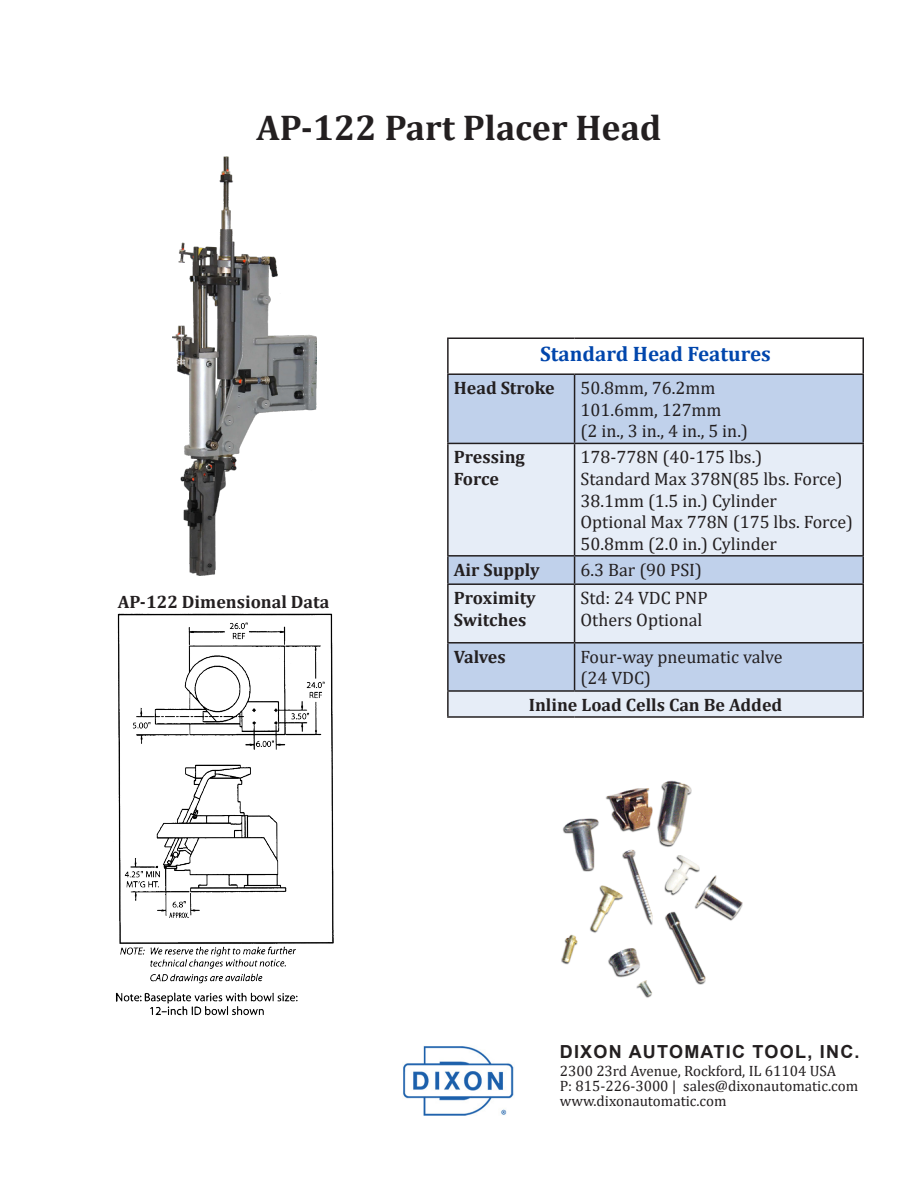
<style>
.page{position:relative;width:918px;height:1188px;background:#fff}
.page>*{position:absolute;margin:0;border:0;box-sizing:border-box;transform-origin:0 0}
.t1{font:700 36px "Cambria";color:#231f20}
.t2{font:700 21px "Cambria";color:#0146ac}
.t3{font:18px/21.6px "Cambria";color:#231f20}
.t4{font:700 18px/21.6px "Cambria";color:#231f20}
.t5{font:700 18px "Arial";letter-spacing:.07em;color:#231f20}
.t6{font:15px "Cambria";color:#231f20}
</style>
<div class="page">
<img style="left:403px;top:1046px;width:111px;height:70px">
<img style="left:116px;top:613px;width:218px;height:403px">
<img style="left:173px;top:157px;width:144px;height:418px">
<img style="left:561px;top:780px;width:182px;height:218px">
<div style="left:449px;top:375px;width:413px;height:208px;background:#c0d1eb"></div>
<div style="left:449px;top:444px;width:413px;height:111px;background:#e6edf7"></div>
<svg style="left:449px;top:585px;width:413px;height:131px;background:#d8e2f2"></svg>
<hr style="left:447px;top:338px;width:128px;height:1px;background:#231f20">
<hr style="left:447px;top:339px;width:2px;height:34px;background:#231f20">
<hr style="left:575px;top:338px;width:289px;height:1px;background:#231f20">
<hr style="left:862px;top:339px;width:2px;height:34px;background:#231f20">
<hr style="left:447px;top:373px;width:128px;height:2px;background:#231f20">
<hr style="left:447px;top:375px;width:2px;height:68px;background:#231f20">
<hr style="left:575px;top:373px;width:289px;height:2px;background:#231f20">
<hr style="left:574px;top:375px;width:1px;height:68px;background:#231f20">
<hr style="left:862px;top:375px;width:2px;height:68px;background:#231f20">
<hr style="left:447px;top:443px;width:128px;height:1px;background:#231f20">
<hr style="left:447px;top:444px;width:2px;height:111px;background:#231f20">
<hr style="left:575px;top:443px;width:289px;height:1px;background:#231f20">
<hr style="left:574px;top:444px;width:1px;height:111px;background:#231f20">
<hr style="left:862px;top:444px;width:2px;height:111px;background:#231f20">
<hr style="left:447px;top:555px;width:128px;height:2px;background:#231f20">
<hr style="left:447px;top:557px;width:2px;height:26px;background:#231f20">
<hr style="left:575px;top:555px;width:289px;height:2px;background:#231f20">
<svg style="left:574px;top:557px;width:1px;height:26px"></svg>
<hr style="left:862px;top:557px;width:2px;height:26px;background:#231f20">
<hr style="left:447px;top:583px;width:128px;height:2px;background:#231f20">
<hr style="left:447px;top:585px;width:2px;height:57px;background:#231f20">
<hr style="left:575px;top:583px;width:289px;height:2px;background:#231f20">
<hr style="left:574px;top:585px;width:1px;height:57px;background:#231f20">
<hr style="left:862px;top:585px;width:2px;height:57px;background:#231f20">
<hr style="left:447px;top:642px;width:128px;height:2px;background:#231f20">
<hr style="left:447px;top:644px;width:2px;height:46px;background:#231f20">
<hr style="left:575px;top:642px;width:289px;height:2px;background:#231f20">
<hr style="left:574px;top:644px;width:1px;height:46px;background:#231f20">
<hr style="left:862px;top:644px;width:2px;height:46px;background:#231f20">
<hr style="left:447px;top:690px;width:128px;height:2px;background:#231f20">
<hr style="left:447px;top:692px;width:2px;height:24px;background:#231f20">
<hr style="left:575px;top:690px;width:289px;height:2px;background:#231f20">
<hr style="left:862px;top:692px;width:2px;height:24px;background:#231f20">
<hr style="left:447px;top:716px;width:128px;height:2px;background:#231f20">
<hr style="left:575px;top:716px;width:289px;height:2px;background:#231f20">
<p class="t1" style="left:257px;top:103px;width:406px">AP-122 Part Placer Head</p>
<p class="t4" style="left:118px;top:590px;width:213px">AP-122 Dimensional Data</p>
<p class="t2" style="left:540px;top:339px;width:232px">Standard Head Features</p>
<p class="t4" style="left:454px;top:377px;width:102px">Head Stroke</p>
<p class="t3" style="left:581px;top:377px;width:136px">50.8mm, 76.2mm</p>
<p class="t3" style="left:581px;top:399px;width:143px">101.6mm, 127mm</p>
<p class="t3" style="left:581px;top:420px;width:169px">(2 in., 3 in., 4 in., 5 in.)</p>
<p class="t4" style="left:454px;top:446px;width:73px">Pressing<br>Force</p>
<p class="t3" style="left:581px;top:446px;width:183px">178-778N (40-175 lbs.)</p>
<p class="t3" style="left:581px;top:468px;width:264px">Standard Max 378N(85 lbs. Force)<br>38.1mm (1.5 in.) Cylinder</p>
<p class="t3" style="left:581px;top:511px;width:274px">Optional Max 778N (175 lbs. Force)<br>50.8mm (2.0 in.) Cylinder</p>
<p class="t4" style="left:454px;top:558px;width:87px">Air Supply</p>
<p class="t3" style="left:581px;top:559px;width:123px">6.3 Bar (90 PSI)</p>
<p class="t4" style="left:454px;top:587px;width:83px">Proximity<br>Switches</p>
<p class="t3" style="left:581px;top:587px;width:129px">Std: 24 VDC PNP</p>
<p class="t3" style="left:581px;top:609px;width:123px">Others Optional</p>
<p class="t4" style="left:454px;top:645px;width:53px">Valves</p>
<p class="t3" style="left:581px;top:646px;width:203px">Four-way pneumatic valve</p>
<p class="t3" style="left:581px;top:667px;width:72px">(24 VDC)</p>
<p class="t4" style="left:529px;top:693px;width:255px">Inline Load Cells Can Be Added</p>
<p class="t5" style="left:560px;top:1039px;width:301px">DIXON AUTOMATIC TOOL, INC.</p>
<p class="t6" style="left:560px;top:1063px;width:278px">2300 23rd Avenue, Rockford, IL 61104 USA</p>
<p class="t6" style="left:560px;top:1078px;width:300px">P: 815-226-3000 | sales@dixonautomatic.com</p>
<p class="t6" style="left:560px;top:1093px;width:168px">www.dixonautomatic.com</p>
</div>
